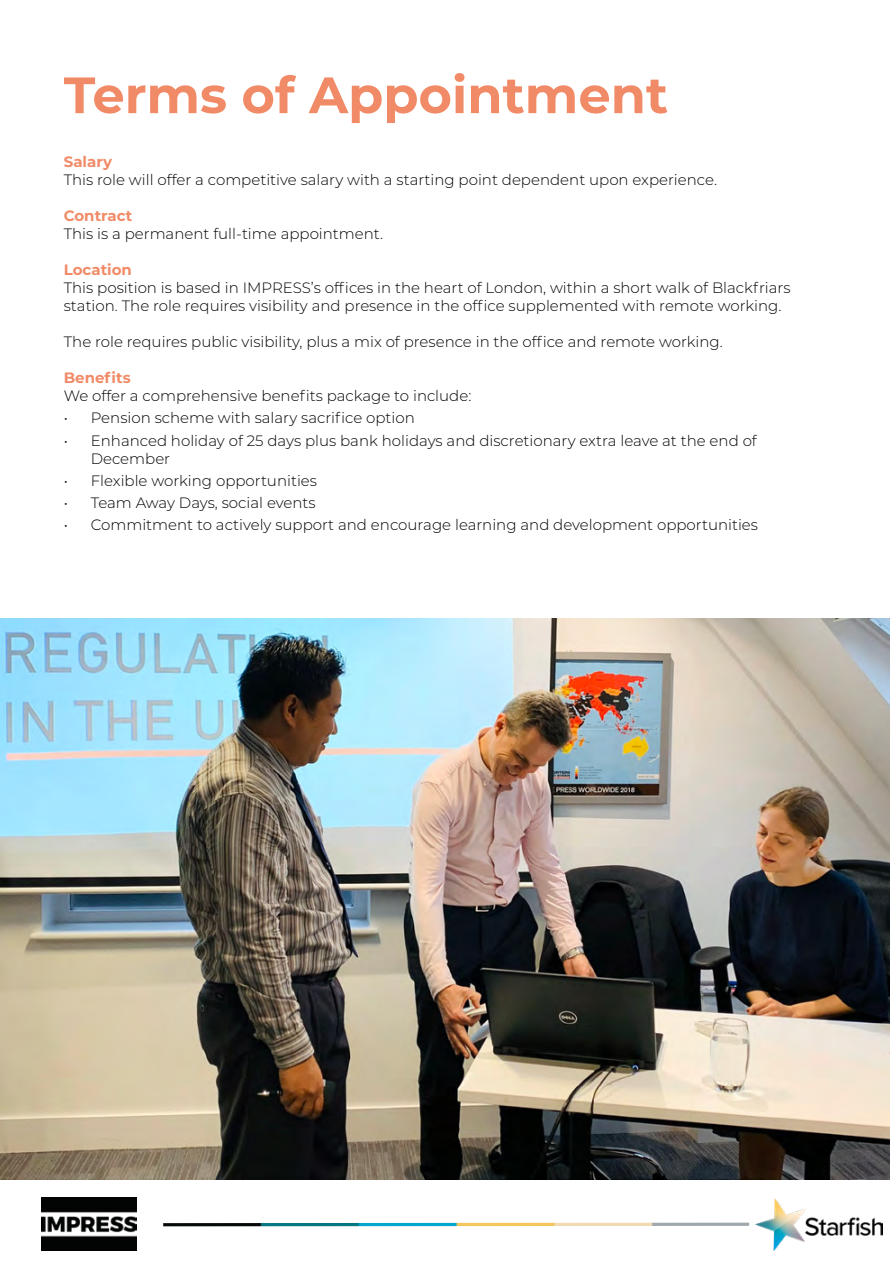
<style>
.page{position:relative;width:893px;height:1263px;background:#fff}
.page>*{position:absolute;margin:0;border:0;box-sizing:border-box;transform-origin:0 0}
.t1{font:700 51px "Montserrat";color:#f18b67}
.t2{font:300 15px/18px "Montserrat";color:#000}
.t3{font:700 15px "Montserrat";color:#f18b67}
</style>
<div class="page">
<img style="left:163px;top:1223px;width:586px;height:3px">
<img style="left:41px;top:1197px;width:95px;height:53px">
<img style="left:755px;top:1198px;width:127px;height:52px">
<img style="left:0;top:619px;width:890px;height:560px">
<p class="t1" style="left:64px;top:58px;width:606px">Terms of Appointment</p>
<p class="t3" style="left:64px;top:151px;width:50px">Salary</p>
<p class="t2" style="left:64px;top:170px;width:655px">This role will offer a competitive salary with a starting point dependent upon experience.</p>
<p class="t3" style="left:64px;top:205px;width:70px">Contract</p>
<p class="t2" style="left:64px;top:224px;width:321px">This is a permanent full-time appointment.</p>
<p class="t3" style="left:64px;top:259px;width:70px">Location</p>
<p class="t2" style="left:64px;top:278px;width:728px">This position is based in IMPRESS’s offices in the heart of London, within a short walk of Blackfriars station. The role requires visibility and presence in the office supplemented with remote working.</p>
<p class="t2" style="left:64px;top:332px;width:660px">The role requires public visibility, plus a mix of presence in the office and remote working.</p>
<p class="t3" style="left:64px;top:367px;width:68px">Benefits</p>
<p class="t2" style="left:64px;top:386px;width:409px">We offer a comprehensive benefits package to include:</p>
<p class="t2" style="left:64px;top:409px;width:353px">• Pension scheme with salary sacrifice option</p>
<p class="t2" style="left:91px;top:431px;width:668px;text-indent:-27px">• Enhanced holiday of 25 days plus bank holidays and discretionary extra leave at the end of<br>December</p>
<p class="t2" style="left:64px;top:471px;width:255px">• Flexible working opportunities</p>
<p class="t2" style="left:64px;top:493px;width:253px">• Team Away Days, social events</p>
<p class="t2" style="left:64px;top:516px;width:696px">• Commitment to actively support and encourage learning and development opportunities</p>
</div>
